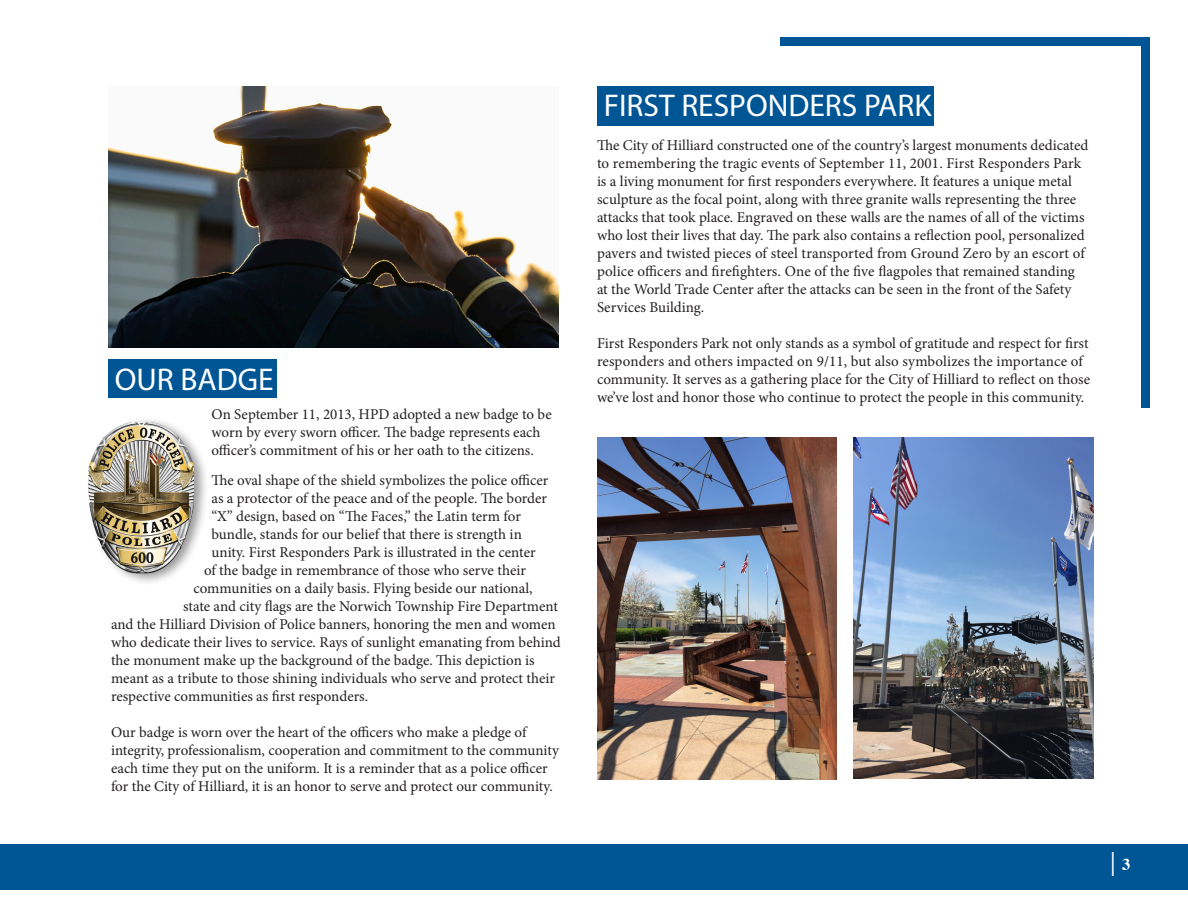
<style>
.page{position:relative;width:1188px;height:918px;background:#fff}
.page>*{position:absolute;margin:0;border:0;box-sizing:border-box;transform-origin:0 0}
.Body_Copy{font:31.5px "Myriad Pro";color:#fff}
.t1{font:24px "Minion Pro";color:#fff}
.t2{font:15px/18px "Minion Pro";color:#231f20}
.s1{font-family:"Times";font-weight:700;font-size:16.5px}
</style>
<div class="page">
<div style="left:780px;top:37px;width:370px;height:8px;background:#005596"></div>
<div style="left:1141px;top:38px;width:9px;height:370px;background:#005596"></div>
<div style="left:0;top:844px;width:1188px;height:46px;background:#005595"></div>
<div style="left:597px;top:86px;width:336px;height:40px;background:#005595"></div>
<div style="left:108px;top:359px;width:168px;height:38px;background:#005595"></div>
<div style="left:86px;top:417px;width:123px;height:169px;background:#231f20;opacity:.46"></div>
<img style="left:88px;top:422px;width:106px;height:151px">
<img style="left:108px;top:86px;width:451px;height:261px">
<img style="left:597px;top:438px;width:240px;height:341px">
<img style="left:854px;top:438px;width:240px;height:340px">
<p class="Body_Copy" style="left:115px;top:360px;width:160px">OUR BADGE</p>
<p class="t2" style="left:212px;top:405px;width:342px">On September 11, 2013, HPD adopted a new badge to be worn by every sworn officer. The badge represents each officer’s commitment of his or her oath to the citizens.</p>
<p class="t2" style="left:212px;top:471px;width:338px">The oval shape of the shield symbolizes the police officer</p>
<p class="t2" style="left:212px;top:489px;width:337px">as a protector of the peace and of the people. The border</p>
<p class="t2" style="left:212px;top:507px;width:311px">“X” design, based on “The Faces,” the Latin term for</p>
<p class="t2" style="left:212px;top:525px;width:312px">bundle, stands for our belief that there is strength in</p>
<p class="t2" style="left:212px;top:543px;width:326px">unity. First Responders Park is illustrated in the center</p>
<p class="t2" style="left:204px;top:561px;width:323px">of the badge in remembrance of those who serve their</p>
<p class="t2" style="left:194px;top:579px;width:341px">communities on a daily basis. Flying beside our national,</p>
<p class="t2" style="left:183px;top:597px;width:376px">state and city flags are the Norwich Township Fire Department</p>
<p class="t2" style="left:111px;top:615px;width:446px">and the Hilliard Division of Police banners, honoring the men and women</p>
<p class="t2" style="left:111px;top:633px;width:451px">who dedicate their lives to service. Rays of sunlight emanating from behind</p>
<p class="t2" style="left:111px;top:651px;width:425px">the monument make up the background of the badge. This depiction is</p>
<p class="t2" style="left:111px;top:669px;width:446px">meant as a tribute to those shining individuals who serve and protect their</p>
<p class="t2" style="left:111px;top:687px;width:259px">respective communities as first responders.</p>
<p class="t2" style="left:111px;top:723px;width:449px">Our badge is worn over the heart of the officers who make a pledge of integrity, professionalism, cooperation and commitment to the community each time they put on the uniform. It is a reminder that as a police officer for the City of Hilliard, it is an honor to serve and protect our community.</p>
<p class="Body_Copy" style="left:604px;top:87px;width:329px">FIRST RESPONDERS PARK</p>
<p class="t2" style="left:597px;top:136px;width:493px">The City of Hilliard constructed one of the country’s largest monuments dedicated to remembering the tragic events of September 11, 2001. First Responders Park is a living monument for first responders everywhere. It features a unique metal sculpture as the focal point, along with three granite walls representing the three attacks that took place. Engraved on these walls are the names of all of the victims who lost their lives that day. The park also contains a reflection pool, personalized pavers and twisted pieces of steel transported from Ground Zero by an escort of police officers and firefighters. One of the five flagpoles that remained standing at the World Trade Center after the attacks can be seen in the front of the Safety Services Building.</p>
<p class="t2" style="left:597px;top:334px;width:495px">First Responders Park not only stands as a symbol of gratitude and respect for first responders and others impacted on 9/11, but also symbolizes the importance of community. It serves as a gathering place for the City of Hilliard to reflect on those we’ve lost and honor those who continue to protect the people in this community.</p>
<p class="t1" style="left:1110px;top:847px;width:22px">| <span class="s1">3</span></p>
</div>
